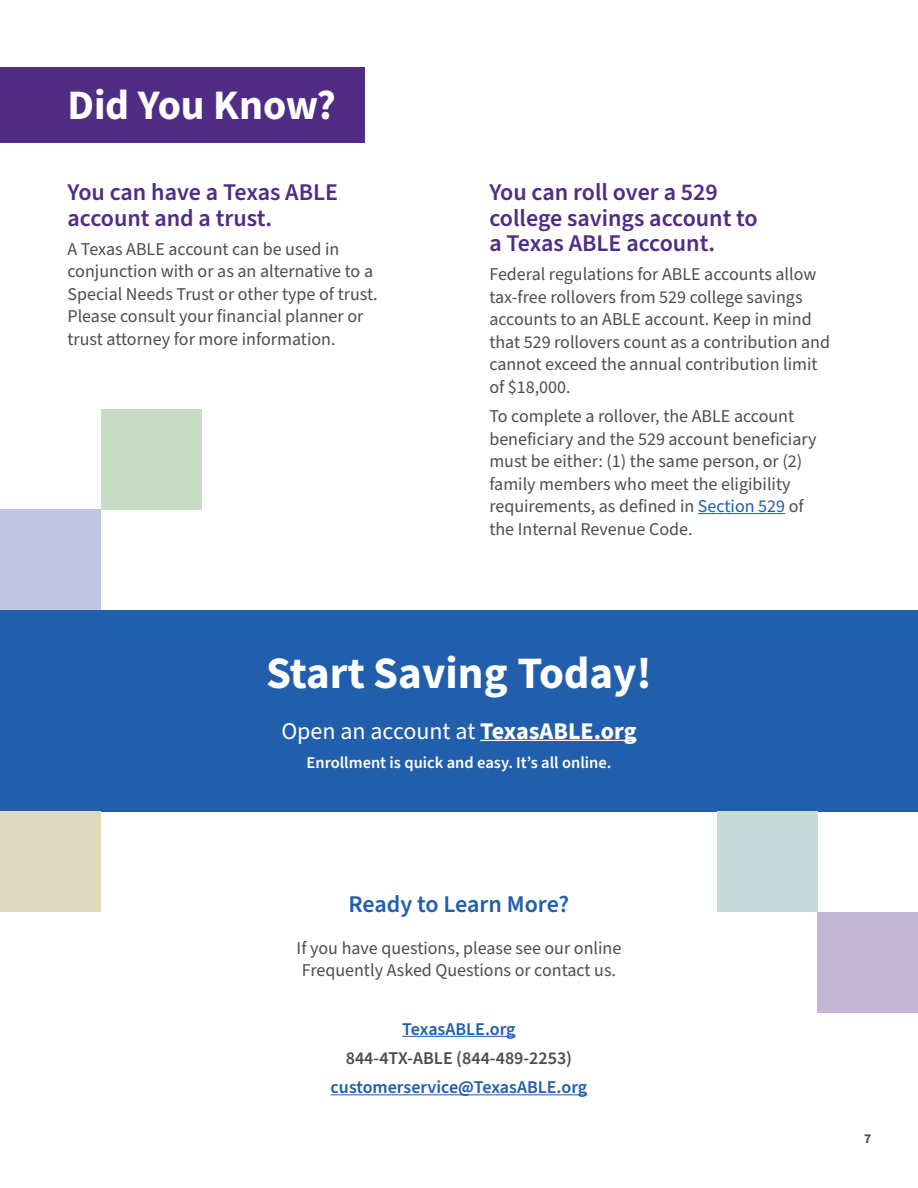
<style>
.page{position:relative;width:918px;height:1188px;background:#fff}
.page>*{position:absolute;margin:0;border:0;box-sizing:border-box;transform-origin:0 0}
.t1{font:45px "Source Sans Variable";color:#fff}
.t2{font:42px "Source Sans Variable";letter-spacing:-.005em;color:#fff}
.t3{font:600 24px/25.5px "Source Sans Pro";color:#502c84}
.t4{font:24px "Source Sans Pro";color:#fff}
.t5{font:600 24px "Source Sans Pro";letter-spacing:-.005em;color:#215eac}
.t6{font:18px/22.5px "Source Sans Pro";color:#4d4d4f}
.t7{font:600 18px "Source Sans Pro";color:#215eac}
.t8{font:600 18px "Source Sans Pro";color:#4d4d4f}
.t9{font:600 16.5px "Source Sans Pro";color:#fff}
.t10{font:700 13.5px "Source Sans Pro";color:#4d4d4f}
.s1{color:#215eac}
.s2{font-weight:700}
</style>
<div class="page">
<hr style="left:698px;top:513px;width:87px;height:1px;background:#215eac">
<hr style="left:402px;top:1036px;width:114px;height:1px;background:#215eac">
<hr style="left:331px;top:1094px;width:256px;height:1px;background:#215eac">
<div style="left:0;top:610px;width:918px;height:202px;background:#215eac"></div>
<hr style="left:480px;top:740px;width:157px;height:1px;background:#fff">
<div style="left:817px;top:912px;width:101px;height:100px;background:#c2b7d5"></div>
<div style="left:0;top:509px;width:101px;height:101px;background:#c0c7e5"></div>
<div style="left:717px;top:812px;width:101px;height:100px;background:#c7dada"></div>
<div style="left:0;top:812px;width:101px;height:100px;background:#dddabf"></div>
<div style="left:101px;top:409px;width:101px;height:100px;background:#c8dcc5"></div>
<div style="left:0;top:68px;width:364px;height:75px;background:#502c84"></div>
<h2 class="t2" style="left:68px;top:80px;width:270px">Did You Know?</h2>
<h3 class="t3" style="left:68px;top:180px;width:272px">You can have a Texas ABLE account and a trust.</h3>
<p class="t6" style="left:68px;top:238px;width:312px">A Texas ABLE account can be used in conjunction with or as an alternative to a Special Needs Trust or other type of trust.<br>Please consult your financial planner or trust attorney for more information.</p>
<h3 class="t3" style="left:489px;top:180px;width:270px">You can roll over a 529 college savings account to a Texas ABLE account.</h3>
<p class="t6" style="left:489px;top:264px;width:342px">Federal regulations for ABLE accounts allow tax-free rollovers from 529 college savings accounts to an ABLE account. Keep in mind that 529 rollovers count as a contribution and cannot exceed the annual contribution limit of $18,000.</p>
<p class="t6" style="left:489px;top:406px;width:329px">To complete a rollover, the ABLE account beneficiary and the 529 account beneficiary must be either: (1) the same person, or (2) family members who meet the eligibility requirements, as defined in <span class="s1">Section 529</span> of the Internal Revenue Code.</p>
<h1 class="t1" style="left:266px;top:646px;width:387px">Start Saving Today!</h1>
<h3 class="t4" style="left:281px;top:715px;width:357px">Open an account at <span class="s2">TexasABLE.org</span></h3>
<p class="t9" style="left:307px;top:751px;width:306px">Enrollment is quick and easy. It’s all online.</p>
<h3 class="t5" style="left:349px;top:888px;width:222px">Ready to Learn More?</h3>
<p class="t6" style="left:297px;top:937px;width:326px">If you have questions, please see our online<br>Frequently Asked Questions or contact us.</p>
<p class="t7" style="left:402px;top:1017px;width:115px">TexasABLE.org</p>
<p class="t8" style="left:346px;top:1046px;width:228px">844-4TX-ABLE (844-489-2253)</p>
<p class="t7" style="left:331px;top:1075px;width:258px">customerservice@TexasABLE.org</p>
<p class="t10" style="left:864px;top:1129px;width:9px">7</p>
</div>
